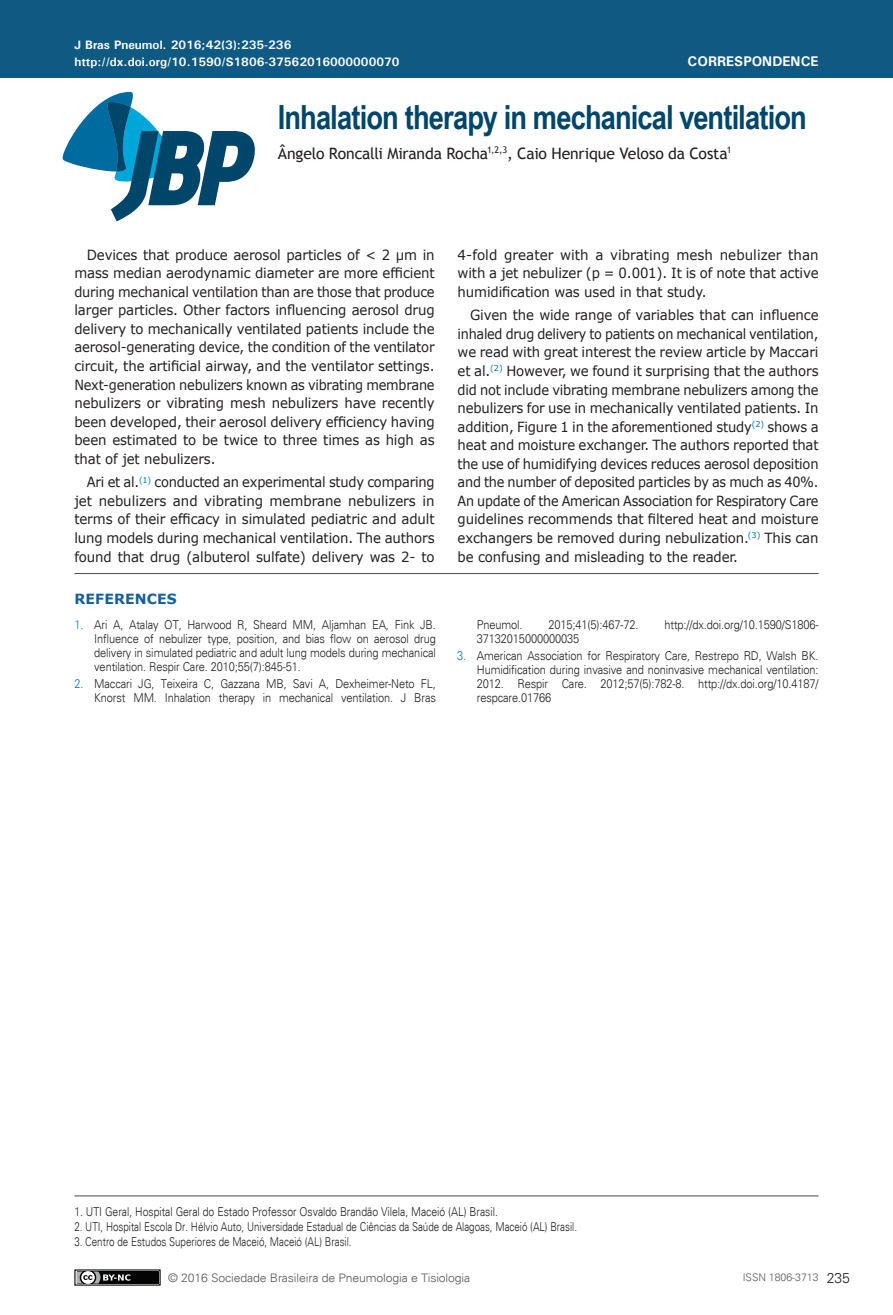
<style>
.page{position:relative;width:893px;height:1315px;background:#fff}
.page>*{position:absolute;margin:0;border:0;box-sizing:border-box;transform-origin:0 0}
.Título{font:700 33.25px "Arial Narrow";letter-spacing:-.025em;color:#00466b}
.Autores{font:15.75px "Trebuchet MS";letter-spacing:-.01em;color:#231f20}
.Corpo_EN{font:14px/18.6px "Verdana";letter-spacing:-.01em;color:#231f20;text-align:justify;scale:.95 1}
.Corpo_EN-2{font:14px/18.6px "Verdana";letter-spacing:-.01em;color:#231f20;text-align:justify;scale:.93 1}
.Corpo_EN-3{font:14px/18.6px "Verdana";letter-spacing:-.01em;color:#231f20;text-align:justify;scale:.96 1}
.t1{font:700 14px "Univers";color:#fff}
.Título_Refer{font:700 14px "Verdana";letter-spacing:.01em;color:#15609a}
.t2{font:300 14px "Univers";color:#231f20}
.End_2{font:300 12.25px/14px "Univers";letter-spacing:-.01em;color:#231f20;text-align:justify;scale:.9 1}
.End_2-2{font:300 12.25px "Univers";letter-spacing:-.01em;color:#231f20;scale:.8 1}
.cabeçalho{font:700 12.25px "Univers";color:#fff}
.Inst_sem_resumo{font:300 12.25px "Univers";color:#231f20;scale:.85 1}
.t3{font:300 11.72px "Univers";letter-spacing:-.01em;color:#57585a;scale:1.04 1}
.t4{font:300 10.5px "Univers";color:#57585a}
.s1{color:#0072bc}
</style>
<div class="page">
<div style="left:0;top:0;width:893px;height:78px;background:#0f5a82"></div>
<svg style="left:62px;top:91px;width:193px;height:130px"></svg>
<div style="left:75px;top:1270px;width:85px;height:15px;background:#040503"></div>
<div style="left:74px;top:1269px;width:87px;height:16px;border:1px solid #040503"></div>
<svg style="left:74px;top:1269px;width:56px;height:17px"></svg>
<hr style="left:74px;top:1195px;width:745px;height:1px;background:#454647">
<hr style="left:74px;top:573px;width:745px;height:1px;background:#454647">
<p class="cabeçalho" style="left:74px;top:38px;width:218px">J Bras Pneumol. 2016;42(3):235-236</p>
<p class="t1" style="left:688px;top:52px;width:132px">CORRESPONDENCE</p>
<p class="cabeçalho" style="left:74px;top:54px;width:327px">http://dx.doi.org/10.1590/S1806-37562016000000070</p>
<p class="Título" style="left:278px;top:92px;width:530px">Inhalation therapy in mechanical ventilation</p>
<p class="Autores" style="left:278px;top:144px;width:455px">Ângelo Roncalli Miranda Rocha<sup>1,2,3</sup>, Caio Henrique Veloso da Costa<sup>1</sup></p>
<p class="Corpo_EN" style="left:74px;top:245px;width:381px;text-indent:12px">Devices that produce aerosol particles of &lt; 2 µm in mass median aerodynamic diameter are more efficient during mechanical ventilation than are those that produce larger particles. Other factors influencing aerosol drug delivery to mechanically ventilated patients include the aerosol-generating device, the condition of the ventilator circuit, the artificial airway, and the ventilator settings.<br>Next-generation nebulizers known as vibrating membrane nebulizers or vibrating mesh nebulizers have recently been developed, their aerosol delivery efficiency having been estimated to be twice to three times as high as that of jet nebulizers.</p>
<p class="Corpo_EN-2" style="left:74px;top:473px;width:389px;text-indent:12px">Ari et al.<sup>(1)</sup> conducted an experimental study comparing jet nebulizers and vibrating membrane nebulizers in terms of their efficacy in simulated pediatric and adult lung models during mechanical ventilation. The authors found that drug (albuterol sulfate) delivery was 2- to</p>
<p class="Título_Refer" style="left:74px;top:588px;width:104px">REFERENCES</p>
<p class="End_2" style="left:94px;top:618px;width:381px;text-indent:-20px"><span class="s1">1.</span> Ari A, Atalay OT, Harwood R, Sheard MM, Aljamhan EA, Fink JB.<br>Influence of nebulizer type, position, and bias flow on aerosol drug delivery in simulated pediatric and adult lung models during mechanical ventilation. Respir Care. 2010;55(7):845-51.</p>
<p class="End_2" style="left:74px;top:677px;width:403px;text-align:right"><span class="s1">2.</span> Maccari JG, Teixeira C, Gazzana MB, Savi A, Dexheimer-Neto FL,<br>Knorst MM. Inhalation therapy in mechanical ventilation. J Bras</p>
<p class="Corpo_EN-3" style="left:458px;top:245px;width:377px">4-fold greater with a vibrating mesh nebulizer than with a jet nebulizer (p = 0.001). It is of note that active humidification was used in that study.</p>
<p class="Corpo_EN" style="left:458px;top:306px;width:381px;text-indent:12px">Given the wide range of variables that can influence inhaled drug delivery to patients on mechanical ventilation, we read with great interest the review article by Maccari et al.<sup>(2)</sup> However, we found it surprising that the authors did not include vibrating membrane nebulizers among the nebulizers for use in mechanically ventilated patients. In addition, Figure 1 in the aforementioned study<sup>(2)</sup> shows a heat and moisture exchanger. The authors reported that the use of humidifying devices reduces aerosol deposition and the number of deposited particles by as much as 40%.<br>An update of the American Association for Respiratory Care guidelines recommends that filtered heat and moisture exchangers be removed during nebulization.<sup>(3)</sup> This can be confusing and misleading to the reader.</p>
<p class="End_2" style="left:477px;top:618px;width:52px">Pneumol.</p>
<p class="End_2" style="left:548px;top:618px;width:102px">2015;41(5):467-72.</p>
<p class="End_2" style="left:664px;top:618px;width:173px">http://dx.doi.org/10.1590/S1806-</p>
<p class="End_2" style="left:477px;top:632px;width:115px">37132015000000035</p>
<p class="End_2" style="left:477px;top:649px;width:381px;text-indent:-20px"><span class="s1">3.</span> American Association for Respiratory Care, Restrepo RD, Walsh BK.<br>Humidification during invasive and noninvasive mechanical ventilation:<br>2012. Respir Care. 2012;57(5):782-8. http://dx.doi.org/10.4187/ respcare.01766</p>
<p class="Inst_sem_resumo" style="left:74px;top:1204px;width:500px">1. UTI Geral, Hospital Geral do Estado Professor Osvaldo Brandão Vilela, Maceió (AL) Brasil.</p>
<p class="End_2-2" style="left:74px;top:1219px;width:630px">2. UTI, Hospital Escola Dr. Hélvio Auto, Universidade Estadual de Ciências da Saúde de Alagoas, Maceió (AL) Brasil.</p>
<p class="End_2-2" style="left:74px;top:1233px;width:348px">3. Centro de Estudos Superiores de Maceió, Maceió (AL) Brasil.</p>
<p class="t3" style="left:168px;top:1270px;width:292px">© 2016 Sociedade Brasileira de Pneumologia e Tisiologia</p>
<p class="t4" style="left:743px;top:1271px;width:77px">ISSN 1806-3713</p>
<p class="t2" style="left:827px;top:1269px;width:25px">235</p>
</div>
